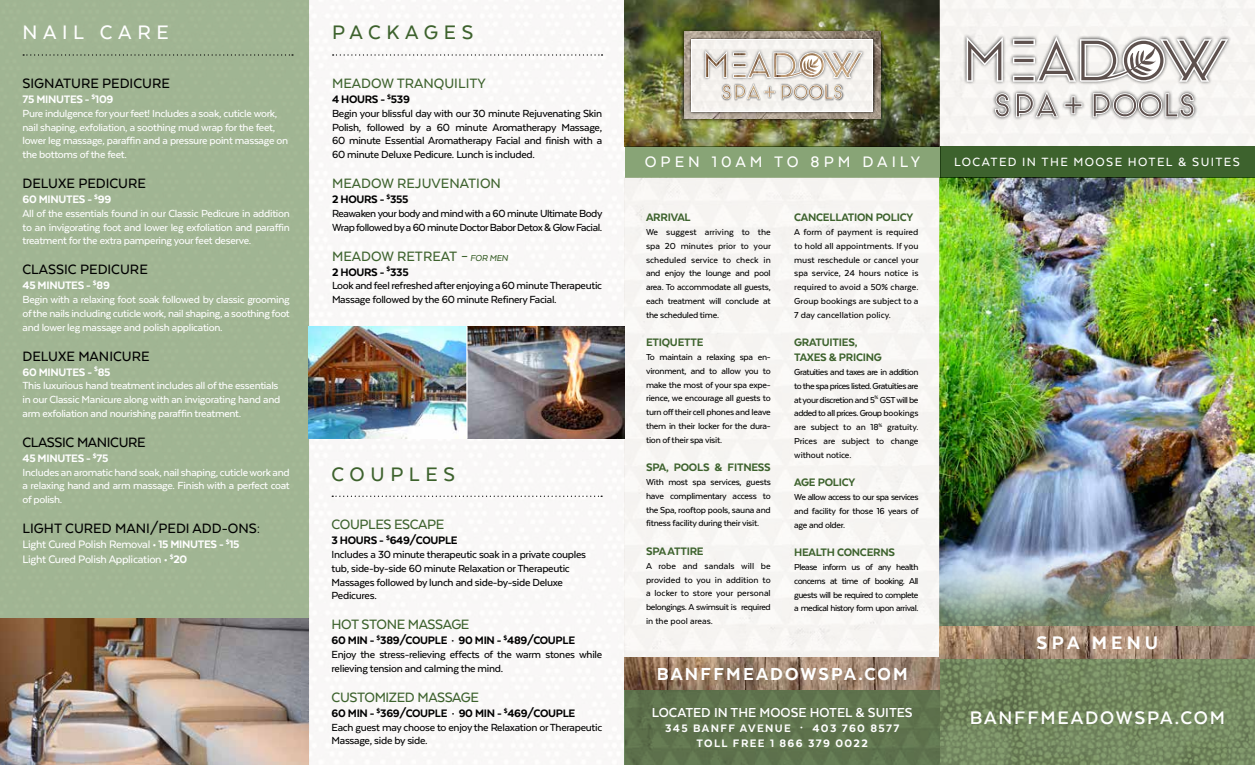
<style>
.page{position:relative;width:1255px;height:765px;background:#fff}
.page>*{position:absolute;margin:0;border:0;box-sizing:border-box;transform-origin:0 0}
.t1{font:500 22.5px "Texta";letter-spacing:.25em;color:#3d622d}
.t2{font:500 22.5px "Texta";letter-spacing:.25em;color:#fff}
.t3{font:700 21px "Texta";letter-spacing:.09em;color:#fff}
.t4{font:800 21px "Texta";letter-spacing:.2em;color:#fff}
.t5{font:800 20px "Texta";letter-spacing:.11em;color:#fff}
.t6{font:500 17.5px "Texta";letter-spacing:.23em;color:#fff}
.t7{font:500 15.62px "Texta";color:#000}
.t8{font:500 15.62px "Texta";color:#3d622d}
.t9{font:500 15.62px "Texta";letter-spacing:-.02em;color:#3d622d}
.t10{font:500 15.62px "Texta";letter-spacing:-.025em;color:#000}
.t11{font:700 15px "Texta";color:#fff}
.t12{font:500 13.75px "Texta";letter-spacing:.1em;color:#fff}
.t13{font:800 12.5px "Texta";letter-spacing:-.025em;color:#000}
.t14{font:800 12.5px/15px "Texta";letter-spacing:-.02em;color:#3d622d}
.t15{font:500 12.5px/15px "Texta";letter-spacing:-.025em;color:#fff}
.t16{font:800 12.5px "Texta";letter-spacing:-.025em;color:#fff}
.t17{font:800 12.5px/15px "Texta";letter-spacing:.11em;color:#fff;text-align:center}
.t18{font:500 11.88px/13.8px "Texta";letter-spacing:-.025em;color:#fff;text-align:justify}
.t19{font:500 11.88px/13.8px "Texta";letter-spacing:-.025em;color:#000}
.t20{font:500 10px/13.8px "Texta";letter-spacing:-.025em;color:#000;text-align:justify}
.s1{font-weight:800}
.s2{font-size:10px}
.s3{font-family:"Trade Gothic LT Std Bd Cn 20";font-weight:400}
</style>
<div class="page">
<svg style="left:939px;top:682px;width:315px;height:83px;background:#74895f"></svg>
<img style="left:939px;top:178px;width:315px;height:504px">
<img style="left:624px;top:664px;width:315px;height:25px">
<div style="left:624px;top:689px;width:315px;height:76px;background:#5e724d"></div>
<div style="left:0;top:0;width:309px;height:765px;background:#a0b593"></div>
<img style="left:624px;top:0;width:630px;height:146px">
<div style="left:625px;top:146px;width:315px;height:32px;background:#88a476"></div>
<div style="left:624px;top:178px;width:315px;height:486px;background:#f6f4f2"></div>
<div style="left:963px;top:33px;width:268px;height:88px;background:#000;opacity:.75"></div>
<svg style="left:966px;top:37px;width:262px;height:80px"></svg>
<div style="left:680px;top:28px;width:204px;height:95px;background:#000;opacity:.75"></div>
<img style="left:684px;top:32px;width:196px;height:87px">
<img style="left:687px;top:35px;width:190px;height:80px">
<div style="left:691px;top:39px;width:182px;height:72px;background:#f3f1ee"></div>
<img style="left:723px;top:99px;width:119px;height:2px">
<img style="left:703px;top:49px;width:161px;height:30px">
<svg style="left:705px;top:51px;width:157px;height:48px"></svg>
<svg style="left:23px;top:54px;width:270px;height:2px"></svg>
<div style="left:939px;top:146px;width:315px;height:32px;background:#3d622d"></div>
<img style="left:939px;top:627px;width:315px;height:31px">
<img style="left:309px;top:326px;width:315px;height:113px">
<svg style="left:332px;top:54px;width:270px;height:2px"></svg>
<svg style="left:332px;top:496px;width:270px;height:1px"></svg>
<hr style="left:466px;top:326px;width:1px;height:113px;background:#fff">
<img style="left:0;top:619px;width:308px;height:146px">
<h1 class="t2" style="left:22px;top:21px;width:148px">NAIL CARE</h1>
<h3 class="t7" style="left:22px;top:75px;width:149px">SIGNATURE PEDICURE</h3>
<p class="t16" style="left:22px;top:93px;width:92px">75 MINUTES - <sup>$</sup>109</p>
<p class="t18" style="left:22px;top:106px;width:267px;text-align:left">Pure indulgence for your feet! Includes a soak, cuticle work, nail shaping, exfoliation, a soothing mud wrap for the feet, lower leg massage, paraffin and a pressure point massage on the bottoms of the feet.</p>
<h3 class="t7" style="left:22px;top:175px;width:125px">DELUXE PEDICURE</h3>
<p class="t16" style="left:22px;top:193px;width:90px">60 MINUTES - <sup>$</sup>99</p>
<p class="t18" style="left:22px;top:206px;width:269px">All of the essentials found in our Classic Pedicure in addition to an invigorating foot and lower leg exfoliation and paraffin treatment for the extra pampering your feet deserve.</p>
<h3 class="t7" style="left:22px;top:262px;width:127px">CLASSIC PEDICURE</h3>
<p class="t16" style="left:22px;top:279px;width:89px">45 MINUTES - <sup>$</sup>89</p>
<p class="t18" style="left:22px;top:293px;width:269px">Begin with a relaxing foot soak followed by classic grooming of the nails including cuticle work, nail shaping, a soothing foot and lower leg massage and polish application.</p>
<h3 class="t7" style="left:22px;top:348px;width:129px">DELUXE MANICURE</h3>
<p class="t16" style="left:22px;top:365px;width:90px">60 MINUTES - <sup>$</sup>85</p>
<p class="t18" style="left:22px;top:379px;width:259px;text-align:left">This luxurious hand treatment includes all of the essentials in our Classic Manicure along with an invigorating hand and arm exfoliation and nourishing paraffin treatment.</p>
<h3 class="t10" style="left:22px;top:434px;width:125px">CLASSIC MANICURE</h3>
<p class="t16" style="left:22px;top:452px;width:87px">45 MINUTES - <sup>$</sup>75</p>
<p class="t18" style="left:22px;top:465px;width:269px">Includes an aromatic hand soak, nail shaping, cuticle work and a relaxing hand and arm massage. Finish with a perfect coat of polish.</p>
<h3 class="t7" style="left:22px;top:520px;width:239px">LIGHT CURED MANI/PEDI ADD-ONS:</h3>
<p class="t15" style="left:22px;top:537px;width:218px">Light Cured Polish Removal <span class="s1">• 15 MINUTES -</span> <sup>$</sup><span class="s1">15<br></span>Light Cured Polish Application <span class="s1">•</span> <sup>$</sup><span class="s1">20</span></p>
<h1 class="t1" style="left:332px;top:21px;width:143px">PACKAGES</h1>
<h3 class="t8" style="left:332px;top:75px;width:155px">MEADOW TRANQUILITY</h3>
<p class="t13" style="left:332px;top:93px;width:79px">4 HOURS - <sup>$</sup>539</p>
<p class="t19" style="left:332px;top:106px;width:272px;text-align:justify">Begin your blissful day with our 30 minute Rejuvenating Skin Polish, followed by a 60 minute Aromatherapy Massage, 60 minute Essential Aromatherapy Facial and finish with a 60 minute Deluxe Pedicure. Lunch is included.</p>
<h3 class="t8" style="left:332px;top:175px;width:170px">MEADOW REJUVENATION</h3>
<p class="t13" style="left:332px;top:193px;width:78px">2 HOURS - <sup>$</sup>355</p>
<p class="t19" style="left:332px;top:206px;width:272px">Reawaken your body and mind with a 60 minute Ultimate Body<br>Wrap followed by a 60 minute Doctor Babor Detox &amp; Glow Facial.</p>
<h3 class="t8" style="left:332px;top:248px;width:179px">MEADOW RETREAT – <span class="s2">FOR MEN</span></h3>
<p class="t13" style="left:332px;top:265px;width:78px">2 HOURS - <sup>$</sup>335</p>
<p class="t19" style="left:332px;top:279px;width:272px">Look and feel refreshed after enjoying a 60 minute Therapeutic<br>Massage followed by the 60 minute Refinery Facial.</p>
<h1 class="t1" style="left:331px;top:462px;width:125px">COUPLES</h1>
<h3 class="t9" style="left:331px;top:517px;width:114px">COUPLES ESCAPE</h3>
<p class="t13" style="left:331px;top:534px;width:128px">3 HOURS - <sup>$</sup>649/COUPLE</p>
<p class="t19" style="left:331px;top:548px;width:256px">Includes a 30 minute therapeutic soak in a private couples tub, side-by-side 60 minute Relaxation or Therapeutic Massages followed by lunch and side-by-side Deluxe Pedicures.</p>
<h3 class="t9" style="left:331px;top:617px;width:139px">HOT STONE MASSAGE</h3>
<p class="t13" style="left:331px;top:634px;width:245px">60 MIN - <sup>$</sup>389/COUPLE <span class="s3">∙</span> 90 MIN - <sup>$</sup>489/COUPLE</p>
<p class="t19" style="left:331px;top:648px;width:272px">Enjoy the stress-relieving effects of the warm stones while relieving tension and calming the mind.</p>
<h3 class="t9" style="left:331px;top:689px;width:149px">CUSTOMIZED MASSAGE</h3>
<p class="t13" style="left:331px;top:707px;width:245px">60 MIN - <sup>$</sup>369/COUPLE <span class="s3">∙</span> 90 MIN - <sup>$</sup>469/COUPLE</p>
<p class="t19" style="left:331px;top:720px;width:272px">Each guest may choose to enjoy the Relaxation or Therapeutic<br>Massage, side by side.</p>
<h3 class="t6" style="left:644px;top:153px;width:277px">OPEN 10AM TO 8PM DAILY</h3>
<h3 class="t12" style="left:954px;top:155px;width:287px">LOCATED IN THE MOOSE HOTEL &amp; SUITES</h3>
<p class="t14" style="left:646px;top:210px;width:46px">ARRIVAL</p>
<p class="t20" style="left:646px;top:225px;width:126px">We suggest arriving to the spa 20 minutes prior to your scheduled service to check in and enjoy the lounge and pool area. To accommodate all guests, each treatment will conclude at the scheduled time.</p>
<p class="t14" style="left:646px;top:335px;width:59px">ETIQUETTE</p>
<p class="t20" style="left:646px;top:350px;width:126px">To maintain a relaxing spa en&shy;vironment, and to allow you to make the most of your spa expe&shy;rience, we encourage all guests to turn off their cell phones and leave them in their locker for the dura&shy;tion of their spa visit.</p>
<p class="t14" style="left:646px;top:460px;width:126px">SPA, POOLS &amp; FITNESS</p>
<p class="t20" style="left:646px;top:475px;width:126px">With most spa services, guests have complimentary access to the Spa, rooftop pools, sauna and fitness facility during their visit.</p>
<p class="t14" style="left:646px;top:544px;width:59px">SPA ATTIRE</p>
<p class="t20" style="left:646px;top:559px;width:126px">A robe and sandals will be provided to you in addition to a locker to store your personal belongings. A swimsuit is required in the pool areas.</p>
<p class="t14" style="left:794px;top:210px;width:120px">CANCELLATION POLICY</p>
<p class="t20" style="left:794px;top:225px;width:126px">A form of payment is required to hold all appointments. If you must reschedule or cancel your spa service, 24 hours notice is required to avoid a 50% charge.<br>Group bookings are subject to a 7 day cancellation policy.</p>
<p class="t14" style="left:794px;top:335px;width:89px">GRATUITIES,<br>TAXES &amp; PRICING</p>
<p class="t20" style="left:794px;top:365px;width:126px">Gratuities and taxes are in addition to the spa prices listed. Gratuities are at your discretion and 5<sup>%</sup> GST will be added to all prices. Group bookings are subject to an 18<sup>%</sup> gratuity.<br>Prices are subject to change without notice.</p>
<p class="t14" style="left:794px;top:475px;width:63px">AGE POLICY</p>
<p class="t20" style="left:794px;top:490px;width:126px">We allow access to our spa services and facility for those 16 years of age and older.</p>
<p class="t14" style="left:794px;top:545px;width:102px">HEALTH CONCERNS</p>
<p class="t20" style="left:794px;top:560px;width:126px">Please inform us of any health concerns at time of booking. All guests will be required to complete a medical history form upon arrival.</p>
<h3 class="t5" style="left:656px;top:664px;width:252px">BANFFMEADOWSPA.COM</h3>
<h3 class="t11" style="left:651px;top:705px;width:262px">LOCATED IN THE MOOSE HOTEL &amp; SUITES</h3>
<p class="t17" style="left:665px;top:721px;width:236px">345 BANFF AVENUE · 403 760 8577<br>TOLL FREE 1 866 379 0022</p>
<h2 class="t4" style="left:1036px;top:632px;width:123px">SPA MENU</h2>
<h2 class="t3" style="left:969px;top:707px;width:257px">BANFFMEADOWSPA.COM</h2>
</div>
